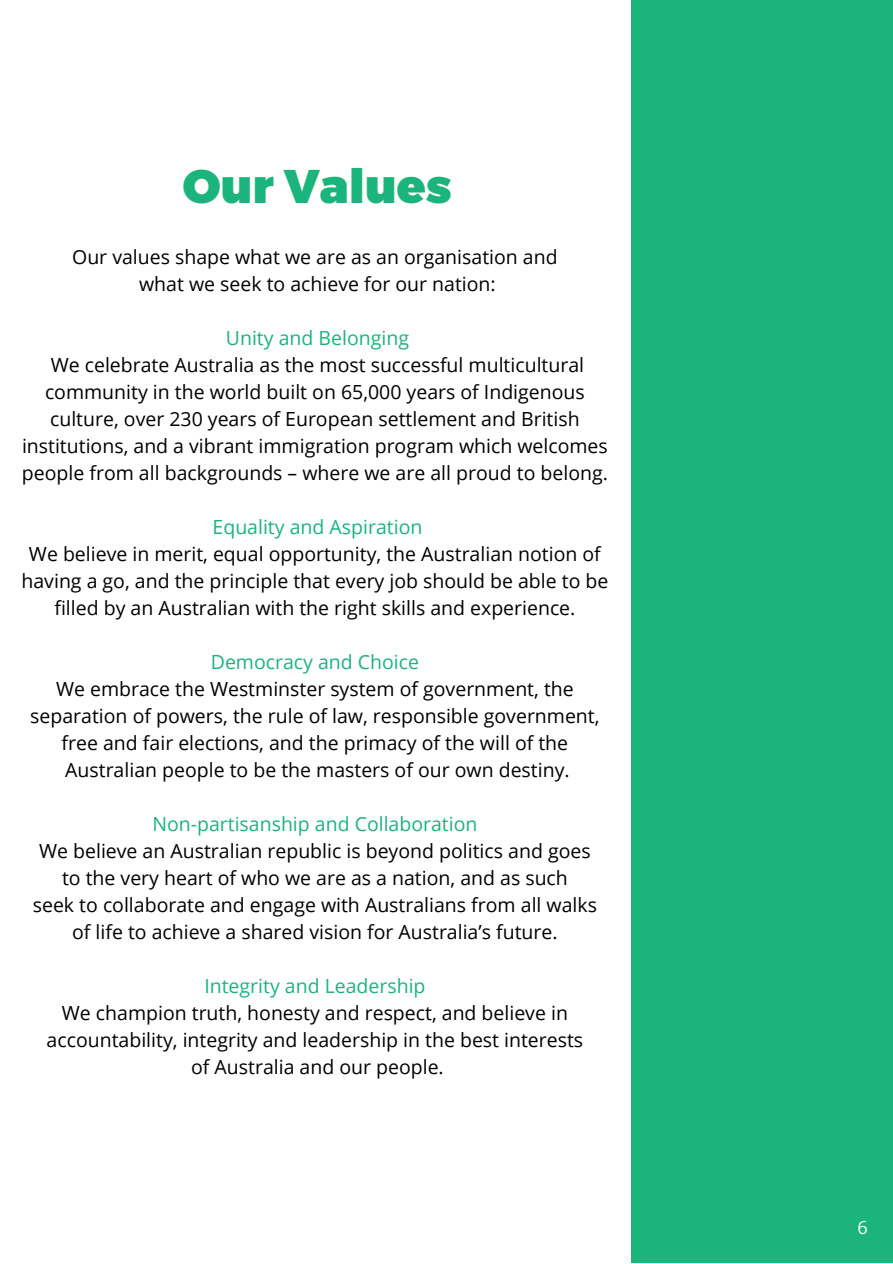
<style>
.page{position:relative;width:893px;height:1264px;background:#fff}
.page>*{position:absolute;margin:0;border:0;box-sizing:border-box;transform-origin:0 0}
.t1{font:900 47.25px "Montserrat";color:#1bb47c}
.t2{font:19.5px "Open Sans";color:#000}
.t3{font:19.5px "Open Sans";color:#1bb47c}
.t4{font:18px "Open Sans";color:#fff}
</style>
<div class="page">
<div style="left:631px;top:0;width:261px;height:1262px;background:#1bb47c"></div>
<p class="t1" style="left:183px;top:155px;width:270px">Our Values</p>
<p class="t2" style="left:72px;top:243px;width:487px">Our values shape what we are as an organisation and</p>
<p class="t2" style="left:139px;top:270px;width:358px">what we seek to achieve for our nation:</p>
<p class="t3" style="left:226px;top:324px;width:184px">Unity and Belonging</p>
<p class="t2" style="left:51px;top:351px;width:535px">We celebrate Australia as the most successful multicultural</p>
<p class="t2" style="left:45px;top:378px;width:541px">community in the world built on 65,000 years of Indigenous</p>
<p class="t2" style="left:50px;top:405px;width:531px">culture, over 230 years of European settlement and British</p>
<p class="t2" style="left:22px;top:432px;width:587px">institutions, and a vibrant immigration program which welcomes</p>
<p class="t2" style="left:22px;top:459px;width:587px">people from all backgrounds – where we are all proud to belong.</p>
<p class="t3" style="left:212px;top:513px;width:211px">Equality and Aspiration</p>
<p class="t2" style="left:29px;top:540px;width:573px">We believe in merit, equal opportunity, the Australian notion of</p>
<p class="t2" style="left:21px;top:567px;width:588px">having a go, and the principle that every job should be able to be</p>
<p class="t2" style="left:54px;top:594px;width:522px">filled by an Australian with the right skills and experience.</p>
<p class="t3" style="left:211px;top:648px;width:210px">Democracy and Choice</p>
<p class="t2" style="left:56px;top:675px;width:519px">We embrace the Westminster system of government, the</p>
<p class="t2" style="left:30px;top:702px;width:570px">separation of powers, the rule of law, responsible government,</p>
<p class="t2" style="left:62px;top:729px;width:508px">free and fair elections, and the primacy of the will of the</p>
<p class="t2" style="left:65px;top:756px;width:506px">Australian people to be the masters of our own destiny.</p>
<p class="t3" style="left:152px;top:809px;width:326px">Non-partisanship and Collaboration</p>
<p class="t2" style="left:39px;top:836px;width:553px">We believe an Australian republic is beyond politics and goes</p>
<p class="t2" style="left:62px;top:863px;width:507px">to the very heart of who we are as a nation, and as such</p>
<p class="t2" style="left:33px;top:890px;width:565px">seek to collaborate and engage with Australians from all walks</p>
<p class="t2" style="left:72px;top:917px;width:487px">of life to achieve a shared vision for Australia’s future.</p>
<p class="t3" style="left:204px;top:971px;width:223px">Integrity and Leadership</p>
<p class="t2" style="left:62px;top:998px;width:507px">We champion truth, honesty and respect, and believe in</p>
<p class="t2" style="left:47px;top:1025px;width:538px">accountability, integrity and leadership in the best interests</p>
<p class="t2" style="left:191px;top:1052px;width:254px">of Australia and our people.</p>
<p class="t4" style="left:857px;top:1214px;width:12px">6</p>
</div>
